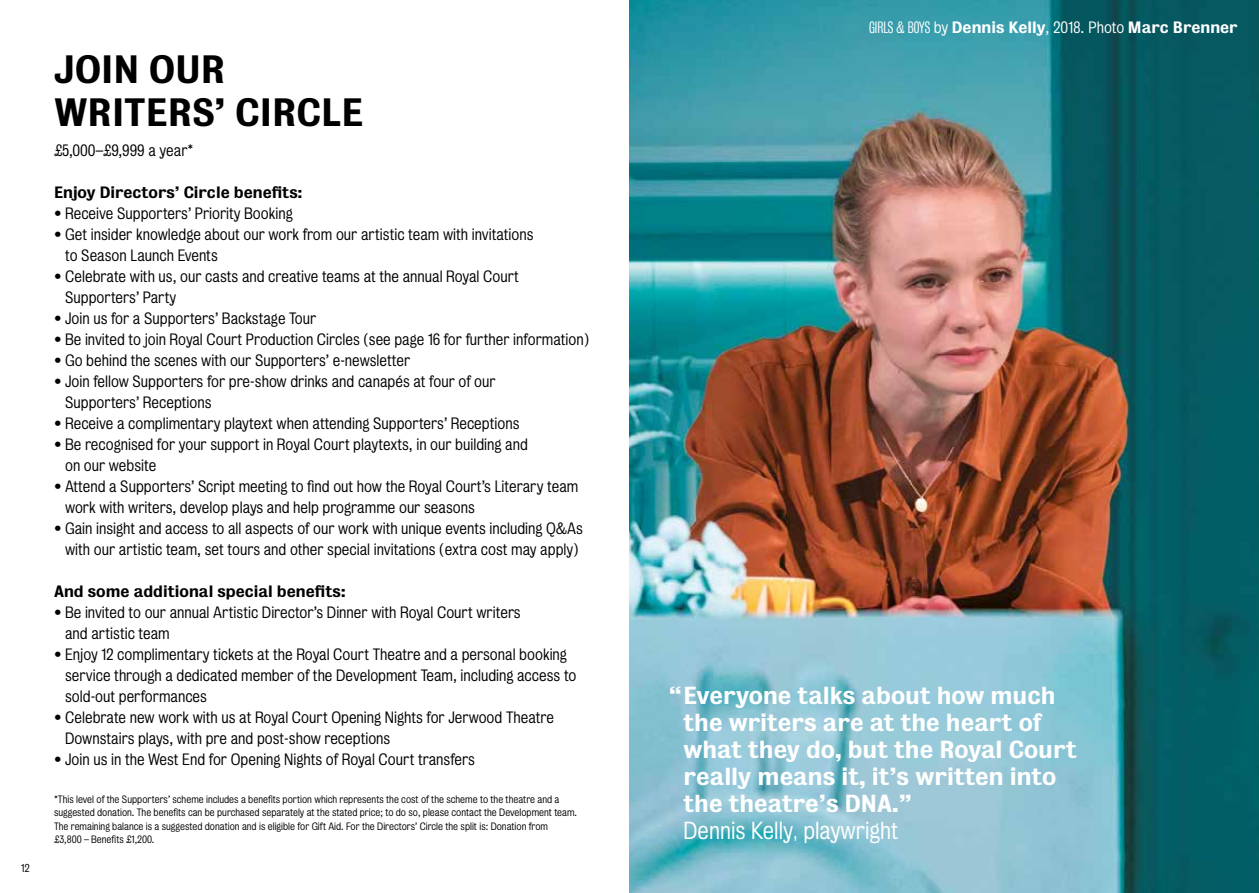
<style>
.page{position:relative;width:1259px;height:893px;background:#fff}
.page>*{position:absolute;margin:0;border:0;box-sizing:border-box;transform-origin:0 0}
.t1{font:500 36px/43.2px "Bureau Grot";color:#000}
.t2{font:500 22.5px/27px "Bureau Grot";color:#fff}
.t3{font:300 15px/21px "Bureau Grot";color:#000}
.t4{font:500 15px "Bureau Grot";color:#000}
.t5{font:500 15px "Bureau Grot";color:#fff}
.t6{font:300 10.5px "Bureau Grot";color:#000}
.t7{font:300 9.75px/13.5px "Bureau Grot";color:#000}
.s1{font-family:"Bureau Grot Cond";font-weight:300}
.s2{font-weight:300}
</style>
<div class="page">
<img style="left:629px;top:0;width:630px;height:893px">
<p class="t6" style="left:21px;top:862px;width:10px">12</p>
<h1 class="t1" style="left:54px;top:48px;width:311px">JOIN OUR<br>WRITERS’ CIRCLE</h1>
<p class="t3" style="left:54px;top:140px;width:141px">£5,000–£9,999 a year*</p>
<p class="t4" style="left:54px;top:184px;width:250px">Enjoy Directors’ Circle benefits:</p>
<p class="t3" style="left:54px;top:203px;width:240px">• Receive Supporters’ Priority Booking</p>
<p class="t3" style="left:65px;top:224px;width:470px;text-indent:-11px">• Get insider knowledge about our work from our artistic team with invitations to Season Launch Events</p>
<p class="t3" style="left:65px;top:266px;width:455px;text-indent:-11px">• Celebrate with us, our casts and creative teams at the annual Royal Court<br>Supporters’ Party</p>
<p class="t3" style="left:54px;top:308px;width:264px">• Join us for a Supporters’ Backstage Tour</p>
<p class="t3" style="left:54px;top:329px;width:536px">• Be invited to join Royal Court Production Circles (see page 16 for further information)</p>
<p class="t3" style="left:54px;top:350px;width:358px">• Go behind the scenes with our Supporters’ e-newsletter</p>
<p class="t3" style="left:65px;top:371px;width:432px;text-indent:-11px">• Join fellow Supporters for pre-show drinks and canapés at four of our<br>Supporters’ Receptions</p>
<p class="t3" style="left:54px;top:413px;width:467px">• Receive a complimentary playtext when attending Supporters’ Receptions</p>
<p class="t3" style="left:65px;top:434px;width:464px;text-indent:-11px">• Be recognised for your support in Royal Court playtexts, in our building and on our website</p>
<p class="t3" style="left:65px;top:476px;width:515px;text-indent:-11px">• Attend a Supporters’ Script meeting to find out how the Royal Court’s Literary team work with writers, develop plays and help programme our seasons</p>
<p class="t3" style="left:54px;top:518px;width:530px;text-align:center">• Gain insight and access to all aspects of our work with unique events including Q&amp;As with our artistic team, set tours and other special invitations (extra cost may apply)</p>
<p class="t4" style="left:54px;top:583px;width:293px">And some additional special benefits:</p>
<p class="t3" style="left:65px;top:602px;width:457px;text-indent:-11px">• Be invited to our annual Artistic Director’s Dinner with Royal Court writers and artistic team</p>
<p class="t3" style="left:65px;top:644px;width:513px;text-indent:-11px">• Enjoy 12 complimentary tickets at the Royal Court Theatre and a personal booking service through a dedicated member of the Development Team, including access to sold-out performances</p>
<p class="t3" style="left:65px;top:707px;width:490px;text-indent:-11px">• Celebrate new work with us at Royal Court Opening Nights for Jerwood Theatre<br>Downstairs plays, with pre and post-show receptions</p>
<p class="t3" style="left:54px;top:749px;width:422px">• Join us in the West End for Opening Nights of Royal Court transfers</p>
<p class="t7" style="left:54px;top:792px;width:524px">*This level of the Supporters’ scheme includes a benefits portion which represents the cost of the scheme to the theatre and a suggested donation. The benefits can be purchased separately at the stated price; to do so, please contact the Development team.<br>The remaining balance is a suggested donation and is eligible for Gift Aid. For the Directors’ Circle the split is: Donation from £3,800 – Benefits £1,200.</p>
<p class="t5" style="left:869px;top:19px;width:370px"><span class="s1">GIRLS &amp; BOYS</span> <span class="s2">by</span> Dennis Kelly<span class="s2">, 2018. Photo</span> Marc Brenner</p>
<h2 class="t2" style="left:683px;top:682px;width:395px;text-indent:-15px">“Everyone talks about how much the writers are at the heart of what they do, but the Royal Court really means it, it’s written into the theatre’s DNA.”<br><span class="s2">Dennis Kelly</span><span class="s1">,</span> <span class="s2">playwright</span></h2>
</div>
